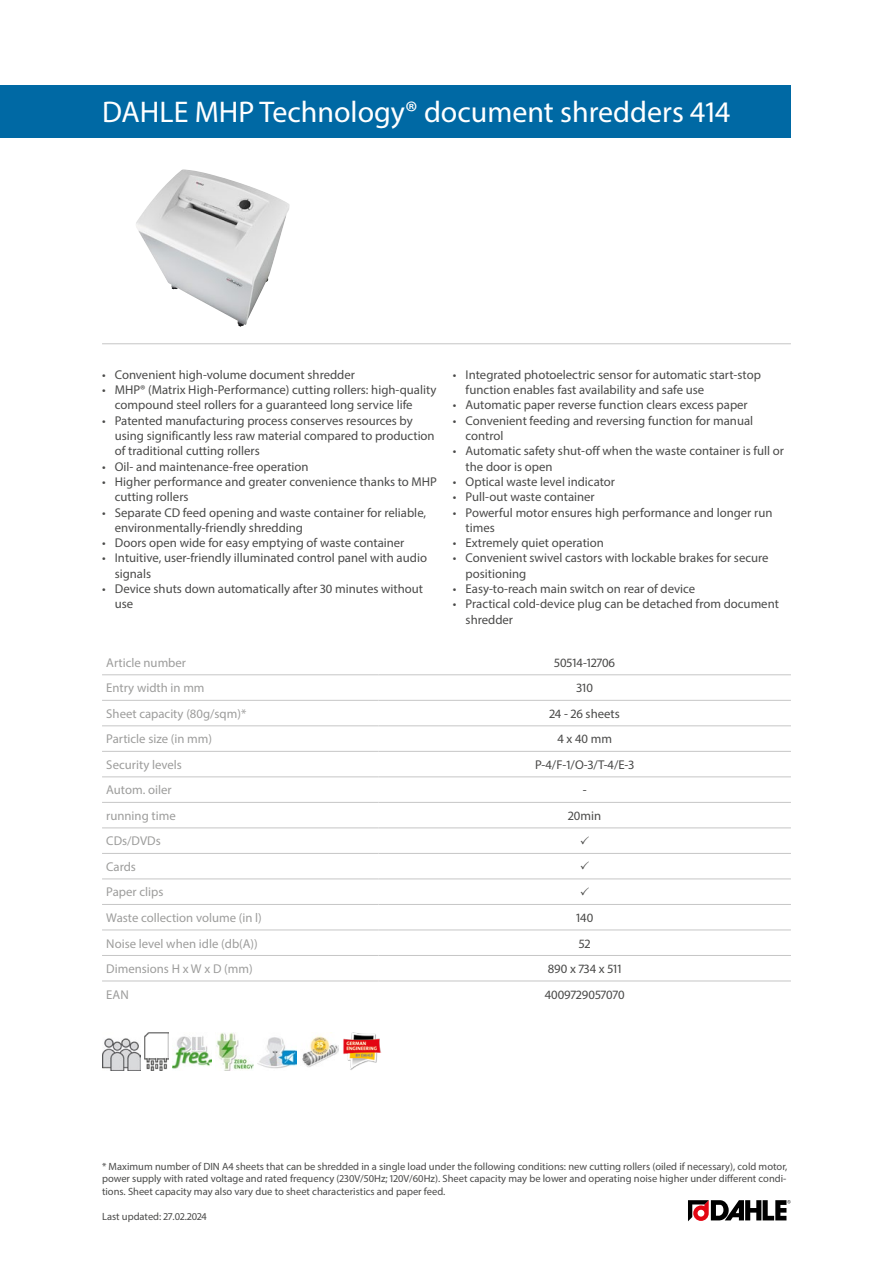
<style>
.page{position:relative;width:893px;height:1263px;background:#fff}
.page>*{position:absolute;margin:0;border:0;box-sizing:border-box;transform-origin:0 0}
.Produktname{font:30px "Myriad Pro";color:#fff}
.Produkttabelle_Zentr{font:12.75px/15.3px "Myriad Pro";color:#4a4a49}
.Produkttabelle_Links{font:12.75px "Myriad Pro";color:#9d9d9c}
.Fussnote{font:10.5px/12.6px "Myriad Pro";color:#4a4a49;text-align:justify}
</style>
<div class="page">
<img style="left:136px;top:169px;width:154px;height:158px">
<hr style="left:102px;top:343px;width:689px;height:1px;background:#c6c6c6">
<img style="left:102px;top:1038px;width:38px;height:32px">
<img style="left:145px;top:1032px;width:23px;height:38px">
<img style="left:173px;top:1036px;width:38px;height:33px">
<img style="left:215px;top:1033px;width:39px;height:37px">
<img style="left:258px;top:1037px;width:38px;height:32px">
<img style="left:302px;top:1032px;width:37px;height:35px">
<img style="left:343px;top:1032px;width:38px;height:38px">
<svg style="left:688px;top:1200px;width:103px;height:21px"></svg>
<div style="left:0;top:85px;width:791px;height:53px;background:#0069a4"></div>
<hr style="left:102px;top:674px;width:276px;height:1px;background:#c6c6c6">
<hr style="left:378px;top:674px;width:413px;height:1px;background:#c6c6c6">
<hr style="left:102px;top:700px;width:276px;height:1px;background:#c6c6c6">
<hr style="left:378px;top:700px;width:413px;height:1px;background:#c6c6c6">
<hr style="left:102px;top:725px;width:276px;height:1px;background:#c6c6c6">
<hr style="left:378px;top:725px;width:413px;height:1px;background:#c6c6c6">
<hr style="left:102px;top:751px;width:276px;height:1px;background:#c6c6c6">
<hr style="left:378px;top:751px;width:413px;height:1px;background:#c6c6c6">
<hr style="left:102px;top:776px;width:276px;height:1px;background:#c6c6c6">
<hr style="left:378px;top:776px;width:413px;height:1px;background:#c6c6c6">
<hr style="left:102px;top:802px;width:276px;height:1px;background:#c6c6c6">
<hr style="left:378px;top:802px;width:413px;height:1px;background:#c6c6c6">
<hr style="left:102px;top:827px;width:276px;height:1px;background:#c6c6c6">
<hr style="left:378px;top:827px;width:413px;height:1px;background:#c6c6c6">
<hr style="left:102px;top:853px;width:276px;height:1px;background:#c6c6c6">
<hr style="left:378px;top:853px;width:413px;height:1px;background:#c6c6c6">
<hr style="left:102px;top:878px;width:276px;height:1px;background:#c6c6c6">
<hr style="left:378px;top:878px;width:413px;height:1px;background:#c6c6c6">
<hr style="left:102px;top:904px;width:276px;height:1px;background:#c6c6c6">
<hr style="left:378px;top:904px;width:413px;height:1px;background:#c6c6c6">
<hr style="left:102px;top:929px;width:276px;height:1px;background:#c6c6c6">
<hr style="left:378px;top:929px;width:413px;height:1px;background:#c6c6c6">
<hr style="left:102px;top:955px;width:276px;height:1px;background:#c6c6c6">
<hr style="left:378px;top:955px;width:413px;height:1px;background:#c6c6c6">
<hr style="left:102px;top:980px;width:276px;height:1px;background:#c6c6c6">
<hr style="left:378px;top:980px;width:413px;height:1px;background:#c6c6c6">
<p class="Produktname" style="left:102px;top:94px;width:629px">DAHLE MHP Technology® document shredders 414</p>
<p class="Produkttabelle_Zentr" style="left:102px;top:367px;width:254px">• Convenient high-volume document shredder</p>
<p class="Produkttabelle_Zentr" style="left:115px;top:382px;width:323px;text-indent:-13px">• MHP® (Matrix High-Performance) cutting rollers: high-quality compound steel rollers for a guaranteed long service life</p>
<p class="Produkttabelle_Zentr" style="left:115px;top:413px;width:321px;text-indent:-13px">• Patented manufacturing process conserves resources by using significantly less raw material compared to production of traditional cutting rollers</p>
<p class="Produkttabelle_Zentr" style="left:102px;top:458px;width:208px">• Oil- and maintenance-free operation</p>
<p class="Produkttabelle_Zentr" style="left:115px;top:474px;width:324px;text-indent:-13px">• Higher performance and greater convenience thanks to MHP cutting rollers</p>
<p class="Produkttabelle_Zentr" style="left:115px;top:504px;width:313px;text-indent:-13px">• Separate CD feed opening and waste container for reliable, environmentally-friendly shredding</p>
<p class="Produkttabelle_Zentr" style="left:102px;top:535px;width:304px">• Doors open wide for easy emptying of waste container</p>
<p class="Produkttabelle_Zentr" style="left:115px;top:550px;width:314px;text-indent:-13px">• Intuitive, user-friendly illuminated control panel with audio signals</p>
<p class="Produkttabelle_Zentr" style="left:115px;top:581px;width:310px;text-indent:-13px">• Device shuts down automatically after 30 minutes without use</p>
<p class="Produkttabelle_Zentr" style="left:466px;top:367px;width:297px;text-indent:-13px">• Integrated photoelectric sensor for automatic start-stop function enables fast availability and safe use</p>
<p class="Produkttabelle_Zentr" style="left:453px;top:397px;width:296px">• Automatic paper reverse function clears excess paper</p>
<p class="Produkttabelle_Zentr" style="left:466px;top:413px;width:289px;text-indent:-13px">• Convenient feeding and reversing function for manual control</p>
<p class="Produkttabelle_Zentr" style="left:466px;top:443px;width:320px;text-indent:-13px">• Automatic safety shut-off when the waste container is full or the door is open</p>
<p class="Produkttabelle_Zentr" style="left:453px;top:474px;width:164px">• Optical waste level indicator</p>
<p class="Produkttabelle_Zentr" style="left:453px;top:489px;width:143px">• Pull-out waste container</p>
<p class="Produkttabelle_Zentr" style="left:466px;top:504px;width:308px;text-indent:-13px">• Powerful motor ensures high performance and longer run times</p>
<p class="Produkttabelle_Zentr" style="left:453px;top:535px;width:153px">• Extremely quiet operation</p>
<p class="Produkttabelle_Zentr" style="left:466px;top:550px;width:304px;text-indent:-13px">• Convenient swivel castors with lockable brakes for secure positioning</p>
<p class="Produkttabelle_Zentr" style="left:453px;top:581px;width:244px">• Easy-to-reach main switch on rear of device</p>
<p class="Produkttabelle_Zentr" style="left:466px;top:596px;width:315px;text-indent:-13px">• Practical cold-device plug can be detached from document shredder</p>
<p class="Produkttabelle_Links" style="left:106px;top:655px;width:81px">Article number</p>
<p class="Produkttabelle_Zentr" style="left:554px;top:655px;width:62px">50514-12706</p>
<p class="Produkttabelle_Links" style="left:106px;top:680px;width:100px">Entry width in mm</p>
<p class="Produkttabelle_Zentr" style="left:576px;top:680px;width:18px">310</p>
<p class="Produkttabelle_Links" style="left:106px;top:706px;width:142px">Sheet capacity (80g/sqm)*</p>
<p class="Produkttabelle_Zentr" style="left:550px;top:706px;width:72px">24 - 26 sheets</p>
<p class="Produkttabelle_Links" style="left:106px;top:731px;width:107px">Particle size (in mm)</p>
<p class="Produkttabelle_Zentr" style="left:557px;top:731px;width:56px">4 x 40 mm</p>
<p class="Produkttabelle_Links" style="left:106px;top:757px;width:77px">Security levels</p>
<p class="Produkttabelle_Zentr" style="left:535px;top:757px;width:101px">P-4/F-1/O-3/T-4/E-3</p>
<p class="Produkttabelle_Links" style="left:106px;top:782px;width:67px">Autom. oiler</p>
<p class="Produkttabelle_Zentr" style="left:583px;top:782px;width:5px">-</p>
<p class="Produkttabelle_Links" style="left:106px;top:808px;width:71px">running time</p>
<p class="Produkttabelle_Zentr" style="left:568px;top:808px;width:34px">20min</p>
<p class="Produkttabelle_Links" style="left:106px;top:833px;width:56px">CDs/DVDs</p>
<p class="Produkttabelle_Links" style="left:106px;top:859px;width:31px">Cards</p>
<p class="Produkttabelle_Links" style="left:106px;top:884px;width:59px">Paper clips</p>
<p class="Produkttabelle_Links" style="left:106px;top:910px;width:157px">Waste collection volume (in l)</p>
<p class="Produkttabelle_Zentr" style="left:576px;top:910px;width:19px">140</p>
<p class="Produkttabelle_Links" style="left:106px;top:935px;width:153px">Noise level when idle (db(A))</p>
<p class="Produkttabelle_Zentr" style="left:579px;top:935px;width:13px">52</p>
<p class="Produkttabelle_Links" style="left:106px;top:961px;width:148px">Dimensions H x W x D (mm)</p>
<p class="Produkttabelle_Zentr" style="left:548px;top:961px;width:75px">890 x 734 x 511</p>
<p class="Produkttabelle_Links" style="left:106px;top:986px;width:24px">EAN</p>
<p class="Produkttabelle_Zentr" style="left:545px;top:986px;width:81px">4009729057070</p>
<p class="Fussnote" style="left:102px;top:1160px;width:687px">* Maximum number of DIN A4 sheets that can be shredded in a single load under the following conditions: new cutting rollers (oiled if necessary), cold motor, power supply with rated voltage and rated frequency (230V/50Hz; 120V/60Hz). Sheet capacity may be lower and operating noise higher under different condi&shy;tions. Sheet capacity may also vary due to sheet characteristics and paper feed.</p>
<p class="Fussnote" style="left:102px;top:1210px;width:106px">Last updated: 27.02.2024</p>
</div>
